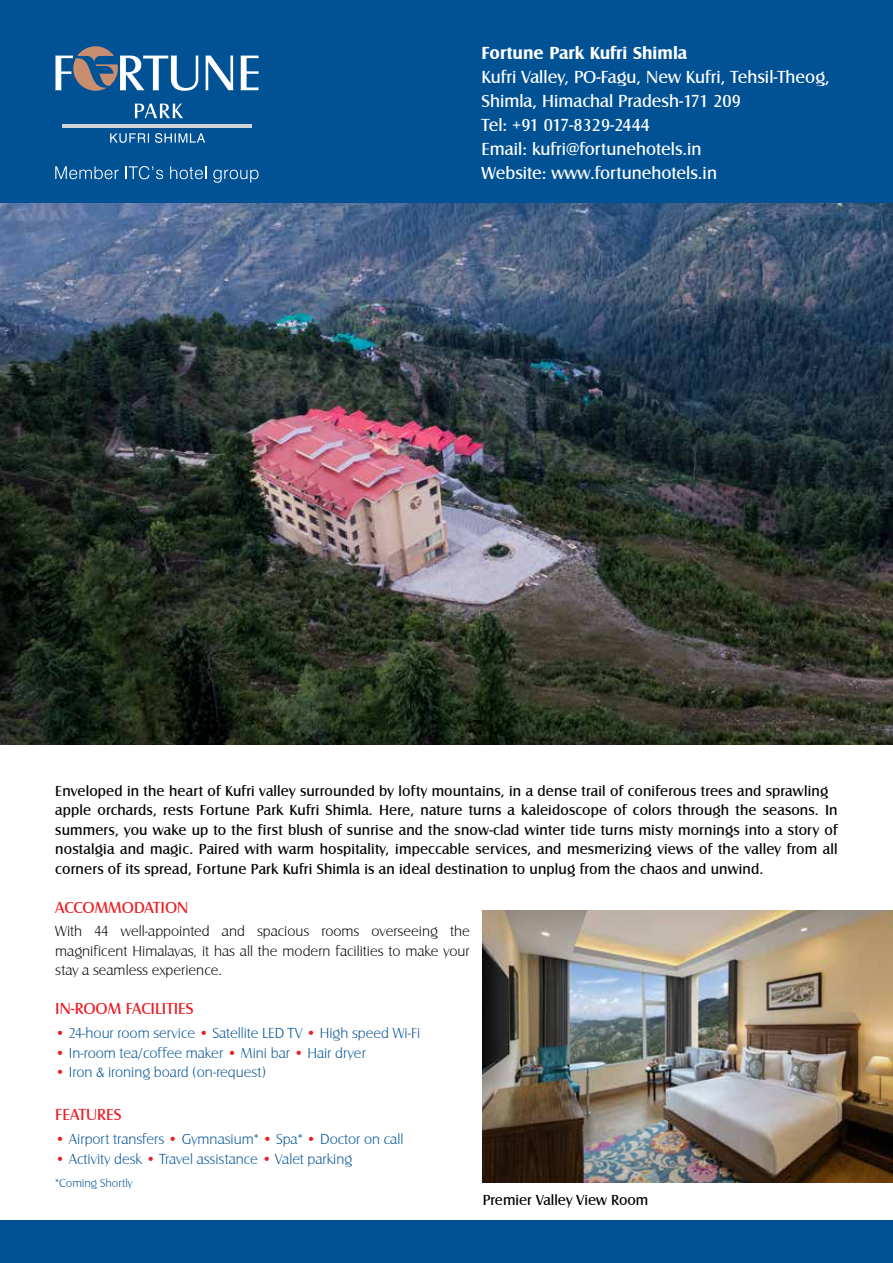
<style>
.page{position:relative;width:893px;height:1263px;background:#fff}
.page>*{position:absolute;margin:0;border:0;box-sizing:border-box;transform-origin:0 0}
.t1{font:18px/24px "Castle T";color:#fff}
.t2{font:700 18px "Castle T";color:#fff}
.t3{font:16.5px "Castle T";color:#ed1d24}
.t4{font:15px/19.5px "Castle T";letter-spacing:.01em;color:#000}
.t5{font:15px "Castle T Ligh";color:#005295}
.t6{font:15px/19.5px "Castle T Ligh";color:#000;text-align:justify}
.t7{font:12px "Castle T Ligh";color:#005295}
.s1{color:#ed1d24}
</style>
<div class="page">
<div style="left:0;top:0;width:893px;height:203px;background:#005295"></div>
<img style="left:0;top:203px;width:893px;height:542px">
<div style="left:0;top:1220px;width:893px;height:43px;background:#005295"></div>
<img style="left:483px;top:910px;width:410px;height:273px">
<svg style="left:55px;top:46px;width:204px;height:45px"></svg>
<hr style="left:62px;top:124px;width:190px;height:3px;background:#cfd4d8">
<svg style="left:135px;top:104px;width:48px;height:14px"></svg>
<svg style="left:110px;top:133px;width:95px;height:10px"></svg>
<svg style="left:55px;top:166px;width:64px;height:13px"></svg>
<svg style="left:125px;top:166px;width:38px;height:13px"></svg>
<svg style="left:170px;top:166px;width:36px;height:13px"></svg>
<svg style="left:213px;top:170px;width:46px;height:13px"></svg>
<p class="t2" style="left:482px;top:43px;width:207px">Fortune Park Kufri Shimla</p>
<p class="t1" style="left:482px;top:65px;width:350px">Kufri Valley, PO-Fagu, New Kufri, Tehsil-Theog, Shimla, Himachal Pradesh-171 209<br>Tel: +91 017-8329-2444<br>Email: kufri@fortunehotels.in<br>Website: www.fortunehotels.in</p>
<p class="t4" style="left:55px;top:781px;width:784px">Enveloped in the heart of Kufri valley surrounded by lofty mountains, in a dense trail of coniferous trees and sprawling apple orchards, rests Fortune Park Kufri Shimla. Here, nature turns a kaleidoscope of colors through the seasons. In summers, you wake up to the first blush of sunrise and the snow-clad winter tide turns misty mornings into a story of nostalgia and magic. Paired with warm hospitality, impeccable services, and mesmerizing views of the valley from all corners of its spread, Fortune Park Kufri Shimla is an ideal destination to unplug from the chaos and unwind.</p>
<p class="t3" style="left:55px;top:898px;width:135px">ACCOMMODATION</p>
<p class="t6" style="left:55px;top:922px;width:416px">With 44 well-appointed and spacious rooms overseeing the magnificent Himalayas, it has all the modern facilities to make your stay a seamless experience.</p>
<p class="t3" style="left:55px;top:1000px;width:140px">IN-ROOM FACILITIES</p>
<p class="t5" style="left:55px;top:1025px;width:367px"><span class="s1">•</span> 24-hour room service <span class="s1">•</span> Satellite LED TV <span class="s1">•</span> High speed Wi-Fi</p>
<p class="t5" style="left:55px;top:1045px;width:312px"><span class="s1">•</span> In-room tea/coffee maker <span class="s1">•</span> Mini bar <span class="s1">•</span> Hair dryer</p>
<p class="t5" style="left:55px;top:1064px;width:212px"><span class="s1">•</span> Iron &amp; ironing board (on-request)</p>
<p class="t3" style="left:55px;top:1106px;width:68px">FEATURES</p>
<p class="t5" style="left:55px;top:1131px;width:350px"><span class="s1">•</span> Airport transfers <span class="s1">•</span> Gymnasium* <span class="s1">•</span> Spa* <span class="s1">•</span> Doctor on call</p>
<p class="t5" style="left:55px;top:1151px;width:299px"><span class="s1">•</span> Activity desk <span class="s1">•</span> Travel assistance <span class="s1">•</span> Valet parking</p>
<p class="t7" style="left:55px;top:1177px;width:79px">*Coming Shortly</p>
<p class="t4" style="left:483px;top:1190px;width:167px">Premier Valley View Room</p>
</div>
